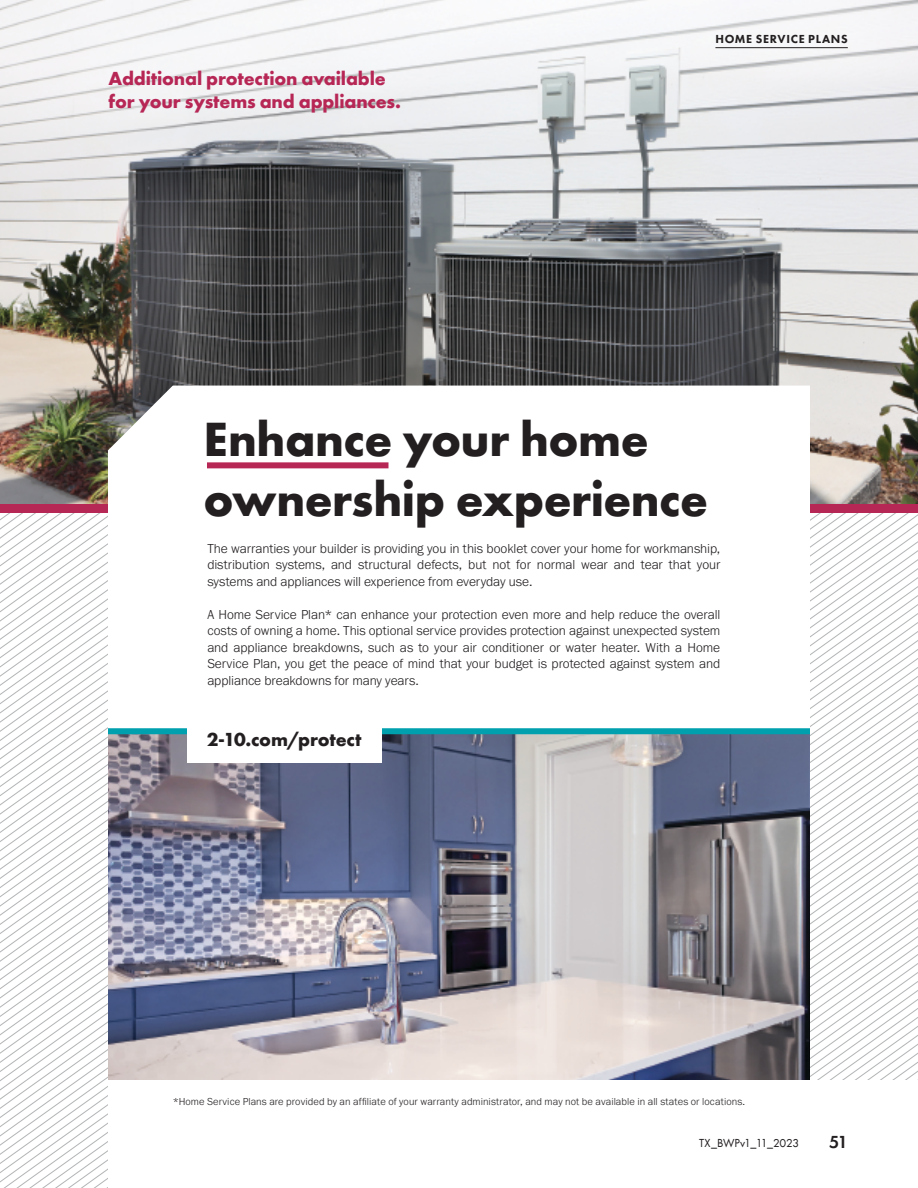
<style>
.page{position:relative;width:918px;height:1188px;background:#fff}
.page>*{position:absolute;margin:0;border:0;box-sizing:border-box;transform-origin:0 0}
.t1{font:700 49.5px/60px "Futura PT";letter-spacing:-.01em;color:#231f20}
.t2{font:700 19.5px/23.4px "Futura PT";letter-spacing:-.01em;color:#b72756}
.t3{font:700 19.5px "Futura PT";letter-spacing:-.01em;color:#231f20}
.t4{font:600 18px "Futura PT";color:#231f20}
.t5{font:300 13.5px/16.5px "Franklin Gothic URW";letter-spacing:-.005em;color:#231f20;text-align:justify}
.t6{font:12px "Futura PT";letter-spacing:-.03em;color:#231f20}
.t7{font:800 12px "Futura PT";letter-spacing:.055em;color:#231f20}
.t8{font:300 10.5px "Franklin Gothic URW";letter-spacing:.01em;color:#231f20}
</style>
<div class="page">
<img style="left:0;top:0;width:918px;height:504px">
<svg style="left:0;top:513px;width:108px;height:675px"></svg>
<div style="left:0;top:504px;width:918px;height:9px;background:#b72756"></div>
<img style="left:108px;top:734px;width:702px;height:346px">
<hr style="left:715px;top:47px;width:133px;height:1px;background:#231f20">
<svg style="left:810px;top:513px;width:108px;height:567px"></svg>
<svg style="left:108px;top:386px;width:702px;height:127px"></svg>
<div style="left:207px;top:462px;width:181px;height:6px;background:#b72756"></div>
<div style="left:108px;top:728px;width:702px;height:6px;background:#00a0af"></div>
<div style="left:188px;top:722px;width:194px;height:41px;background:#fff"></div>
<h2 class="t2" style="left:109px;top:66px;width:294px">Additional protection available for your systems and appliances.</h2>
<p class="t7" style="left:715px;top:32px;width:134px">HOME SERVICE PLANS</p>
<h1 class="t1" style="left:204px;top:408px;width:506px">Enhance your home ownership experience</h1>
<p class="t5" style="left:207px;top:540px;width:515px">The warranties your builder is providing you in this booklet cover your home for workmanship, distribution systems, and structural defects, but not for normal wear and tear that your systems and appliances will experience from everyday use.</p>
<p class="t5" style="left:207px;top:606px;width:515px">A Home Service Plan* can enhance your protection even more and help reduce the overall costs of owning a home. This optional service provides protection against unexpected system and appliance breakdowns, such as to your air conditioner or water heater. With a Home Service Plan, you get the peace of mind that your budget is protected against system and appliance breakdowns for many years.</p>
<h2 class="t3" style="left:207px;top:727px;width:156px">2-10.com/protect</h2>
<p class="t8" style="left:173px;top:1095px;width:574px">*Home Service Plans are provided by an affiliate of your warranty administrator, and may not be available in all states or locations.</p>
<p class="t6" style="left:699px;top:1136px;width:101px">TX_BWPv1_11_2023</p>
<h3 class="t4" style="left:829px;top:1130px;width:20px">51</h3>
</div>
